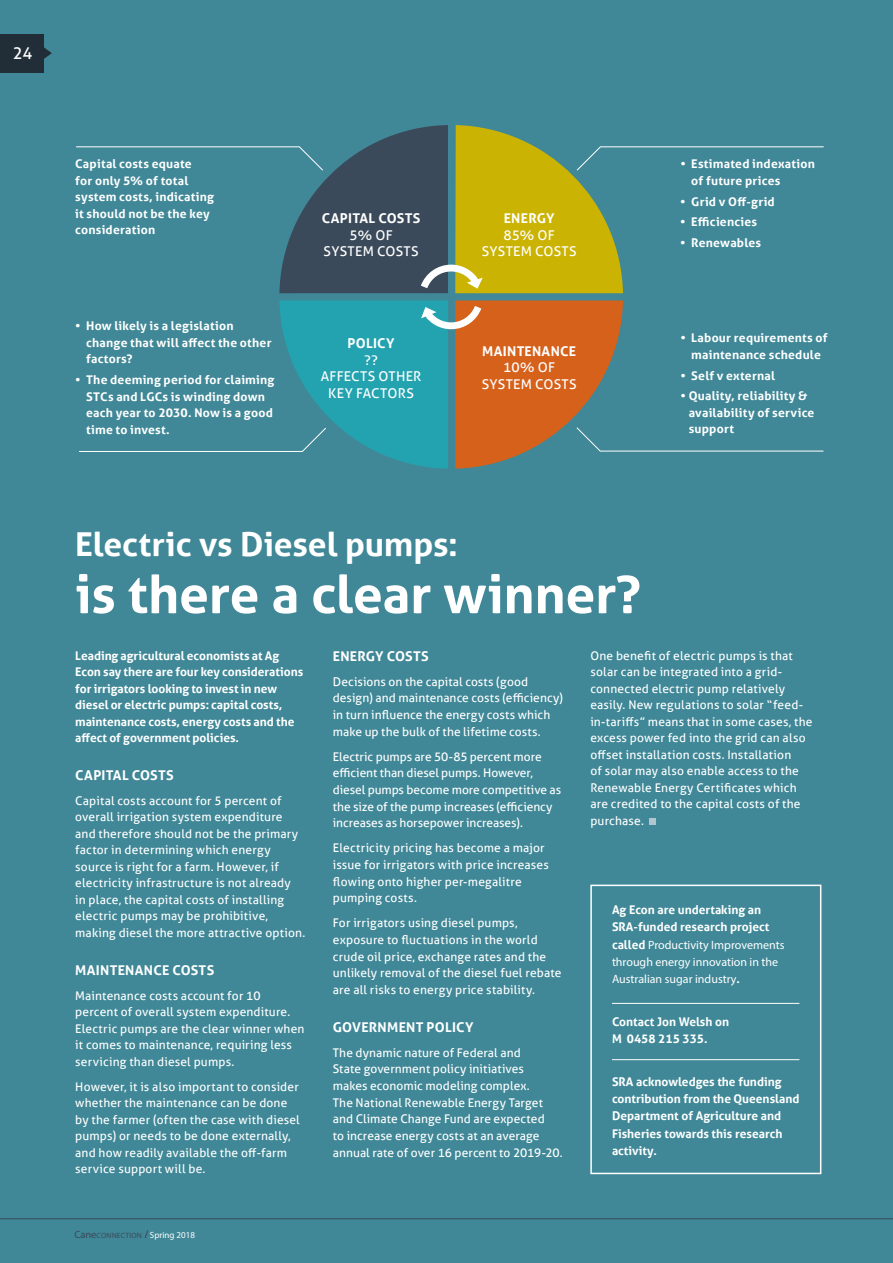
<style>
.page{position:relative;width:893px;height:1263px;background:#408897}
.page>*{position:absolute;margin:0;border:0;box-sizing:border-box;transform-origin:0 0}
.t1{font:700 52.5px "Aller";letter-spacing:-.01em;color:#fff}
.t2{font:700 33px "Aller";letter-spacing:-.005em;color:#fff}
.t3{font:16.5px "Aller";color:#fff}
.t4{font:700 13.5px "Aller";letter-spacing:.02em;color:#fff}
.t5{font:13.5px/16.5px "Aller";letter-spacing:.015em;color:#fff;text-align:center}
.t6{font:12px/16.5px "Aller";letter-spacing:.015em;color:#fff}
.t7{font:700 12px/16.5px "Aller";letter-spacing:.005em;color:#fff}
.t8{font:12px/16.6px "Aller";letter-spacing:-.005em;color:#fff}
.t9{font:12px/17.2px "Myriad Pro";color:#fff}
.t10{font:700 12px "Aller";letter-spacing:.025em;color:#fff}
.t11{font:7.65px "Myriad Pro";letter-spacing:.02em;color:#3b4a5b}
.s1{font-family:"Aller";font-weight:700}
.s2{font-size:10.5px}
.s3{font-family:"Aller";font-size:10.5px}
.s4{font-size:9px;color:#fff}
</style>
<div class="page">
<div style="left:649px;top:819px;width:7px;height:6px;background:#afc6cf"></div>
<div style="left:590px;top:885px;width:231px;height:289px;background:#408897;border:2px solid #fff"></div>
<hr style="left:612px;top:1003px;width:187px;height:1px;background:#fff">
<hr style="left:612px;top:1059px;width:187px;height:1px;background:#fff">
<hr style="left:0;top:1218px;width:893px;height:1px;background:#3b4a5b">
<svg style="left:44px;top:47px;width:8px;height:12px"></svg>
<div style="left:0;top:34px;width:44px;height:39px;background:#222e37"></div>
<svg style="left:76px;top:125px;width:748px;height:344px"></svg>
<h3 class="t3" style="left:13px;top:44px;width:21px">24</h3>
<p class="t7" style="left:75px;top:156px;width:140px">Capital costs equate<br>for only 5% of total system costs, indicating it should not be the key consideration</p>
<p class="t7" style="left:86px;top:318px;width:187px;text-indent:-11px">• How likely is a legislation change that will affect the other factors?</p>
<p class="t7" style="left:86px;top:371px;width:190px;text-indent:-11px">• The deeming period for claiming<br>STCs and LGCs is winding down each year to 2030. Now is a good time to invest.</p>
<p class="t4" style="left:322px;top:210px;width:100px">CAPITAL COSTS</p>
<p class="t5" style="left:324px;top:226px;width:96px">5% OF<br>SYSTEM COSTS</p>
<p class="t4" style="left:347px;top:335px;width:49px">POLICY</p>
<p class="t5" style="left:321px;top:352px;width:102px">??<br>AFFECTS OTHER<br>KEY FACTORS</p>
<p class="t4" style="left:504px;top:210px;width:52px">ENERGY</p>
<p class="t5" style="left:482px;top:226px;width:96px">85% OF<br>SYSTEM COSTS</p>
<p class="t4" style="left:482px;top:343px;width:95px">MAINTENANCE</p>
<p class="t5" style="left:482px;top:359px;width:96px">10% OF<br>SYSTEM COSTS</p>
<p class="t7" style="left:691px;top:156px;width:125px;text-indent:-11px">• Estimated indexation of future prices</p>
<p class="t10" style="left:680px;top:194px;width:96px">• Grid v Off-grid</p>
<p class="t7" style="left:680px;top:214px;width:78px">• Efficiencies</p>
<p class="t7" style="left:680px;top:235px;width:82px">• Renewables</p>
<p class="t7" style="left:680px;top:330px;width:149px;text-align:center">• Labour requirements of maintenance schedule</p>
<p class="t7" style="left:680px;top:367px;width:96px">• Self v external</p>
<p class="t7" style="left:689px;top:388px;width:127px;text-indent:-8px">• Quality, reliability &amp; availability of service support</p>
<h2 class="t2" style="left:75px;top:524px;width:384px">Electric vs Diesel pumps:</h2>
<h1 class="t1" style="left:75px;top:562px;width:567px">is there a clear winner?</h1>
<p class="t4" style="left:333px;top:647px;width:97px">ENERGY COSTS</p>
<p class="t6" style="left:333px;top:673px;width:232px">Decisions on the capital costs (good design) and maintenance costs (efficiency) in turn influence the energy costs which make up the bulk of the lifetime costs.</p>
<p class="t8" style="left:333px;top:748px;width:230px">Electric pumps are 50-85 percent more efficient than diesel pumps. However, diesel pumps become more competitive as the size of the pump increases (efficiency increases as horsepower increases).</p>
<p class="t6" style="left:333px;top:840px;width:218px">Electricity pricing has become a major issue for irrigators with price increases flowing onto higher per-megalitre pumping costs.</p>
<p class="t6" style="left:333px;top:915px;width:230px">For irrigators using diesel pumps, exposure to fluctuations in the world crude oil price, exchange rates and the unlikely removal of the diesel fuel rebate are all risks to energy price stability.</p>
<p class="t4" style="left:333px;top:1018px;width:142px">GOVERNMENT POLICY</p>
<p class="t6" style="left:333px;top:1044px;width:231px">The dynamic nature of Federal and<br>State government policy initiatives<br>makes economic modeling complex.<br>The National Renewable Energy Target and Climate Change Fund are expected<br>to increase energy costs at an average annual rate of over 16 percent to 2019-20.</p>
<p class="t6" style="left:590px;top:647px;width:224px">One benefit of electric pumps is that solar can be integrated into a grid&shy;connected electric pump relatively easily. New regulations to solar “feed&shy;in-tariffs” means that in some cases, the excess power fed into the grid can also offset installation costs. Installation<br>of solar may also enable access to the Renewable Energy Certificates which are credited to the capital costs of the purchase.</p>
<p class="t7" style="left:75px;top:647px;width:230px">Leading agricultural economists at Ag Econ say there are four key considerations for irrigators looking to invest in new diesel or electric pumps: capital costs, maintenance costs, energy costs and the affect of government policies.</p>
<p class="t4" style="left:75px;top:767px;width:100px">CAPITAL COSTS</p>
<p class="t6" style="left:75px;top:792px;width:232px">Capital costs account for 5 percent of overall irrigation system expenditure and therefore should not be the primary factor in determining which energy source is right for a farm. However, if electricity infrastructure is not already<br>in place, the capital costs of installing electric pumps may be prohibitive, making diesel the more attractive option.</p>
<p class="t4" style="left:75px;top:962px;width:141px">MAINTENANCE COSTS</p>
<p class="t6" style="left:75px;top:987px;width:231px">Maintenance costs account for 10 percent of overall system expenditure.<br>Electric pumps are the clear winner when it comes to maintenance, requiring less servicing than diesel pumps.</p>
<p class="t6" style="left:75px;top:1078px;width:226px">However, it is also important to consider whether the maintenance can be done by the farmer (often the case with diesel pumps) or needs to be done externally, and how readily available the off-farm service support will be.</p>
<p class="t7" style="left:612px;top:901px;width:159px;line-height:17.2px">Ag Econ are undertaking an<br>SRA-funded research project</p>
<p class="t9" style="left:612px;top:936px;width:174px"><span class="s1">called</span> Productivity Improvements through energy innovation in the<br>Australian sugar industry<span class="s1">.</span></p>
<p class="t7" style="left:612px;top:1013px;width:119px;line-height:17.2px">Contact Jon Welsh on<br>M 0458 215 335.</p>
<p class="t7" style="left:612px;top:1073px;width:189px;line-height:17.2px">SRA acknowledges the funding contribution from the Queensland<br>Department of Agriculture and<br>Fisheries towards this research activity.</p>
<p class="t11" style="left:74px;top:1231px;width:122px"><span class="s2">Cane</span>CONNECTION <span class="s3">/</span><span class="s4">Spring 2018</span></p>
</div>
